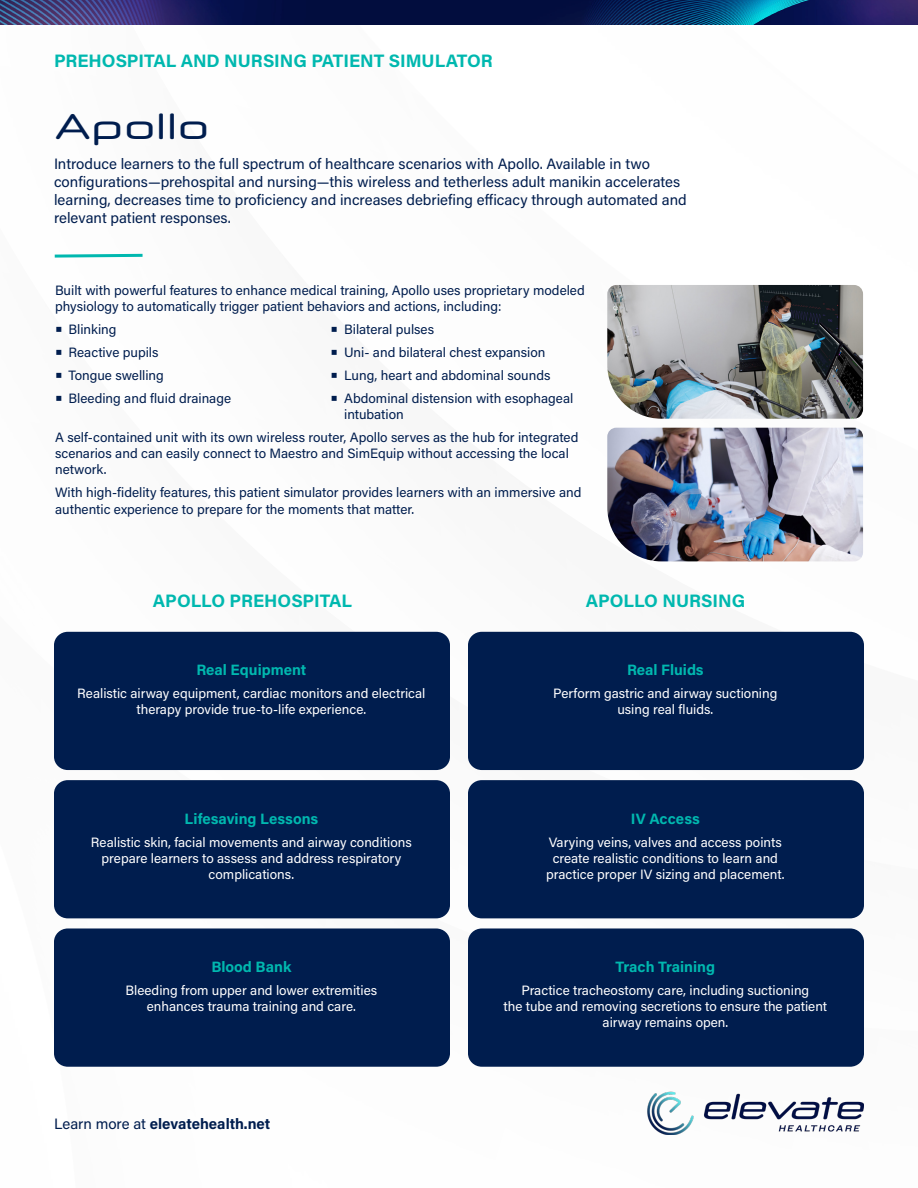
<style>
.page{position:relative;width:918px;height:1188px;background:#fff}
.page>*{position:absolute;margin:0;border:0;box-sizing:border-box;transform-origin:0 0}
.Headline_Navy{font:36px "Neuropol X Rg";color:#001d4e}
.Eyebrow_Capri{font:700 18px "Acumin Pro";color:#00b8af}
.Lead_in_10{font:15px/18px "Acumin Pro";color:#001d4e}
.Body_headline{font:700 15px "Acumin Pro";color:#00b8af}
.CTA{font:700 15px "Acumin Pro";color:#001d4e}
.Body_copy{font:13.5px/16.2px "Acumin Pro";color:#001d4e}
.Lead_in_10-2{font:13.5px/16.2px "Acumin Pro";color:#fff;text-align:center}
.Blue_Box_Body_9{font:13.5px/16.2px "Acumin Pro";color:#fff;text-align:center}
.s1{font-weight:900;font-size:18px}
.s2{font-weight:400}
</style>
<div class="page">
<img style="left:607px;top:285px;width:256px;height:134px">
<img style="left:607px;top:428px;width:256px;height:133px">
<img style="left:0;top:0;width:918px;height:24px">
<div style="left:54px;top:632px;width:396px;height:138px;background:#001d4e;border-radius:14px"></div>
<div style="left:468px;top:632px;width:396px;height:138px;background:#001d4e;border-radius:14px"></div>
<div style="left:54px;top:780px;width:396px;height:138px;background:#001d4e;border-radius:14px"></div>
<div style="left:468px;top:780px;width:396px;height:138px;background:#001d4e;border-radius:14px"></div>
<div style="left:54px;top:928px;width:396px;height:139px;background:#001d4e;border-radius:14px"></div>
<div style="left:468px;top:928px;width:396px;height:139px;background:#001d4e;border-radius:14px"></div>
<img style="left:647px;top:1091px;width:217px;height:44px">
<svg style="left:54px;top:253px;width:89px;height:5px"></svg>
<p class="Eyebrow_Capri" style="left:54px;top:48px;width:440px">PREHOSPITAL AND NURSING PATIENT SIMULATOR</p>
<p class="Headline_Navy" style="left:54px;top:97px;width:157px">Apollo</p>
<p class="Lead_in_10" style="left:54px;top:154px;width:634px">Introduce learners to the full spectrum of healthcare scenarios with Apollo. Available in two configurations—prehospital and nursing—this wireless and tetherless adult manikin accelerates learning, decreases time to proficiency and increases debriefing efficacy through automated and relevant patient responses.</p>
<p class="Body_copy" style="left:55px;top:282px;width:531px">Built with powerful features to enhance medical training, Apollo uses proprietary modeled physiology to automatically trigger patient behaviors and actions, including:</p>
<p class="Body_copy" style="left:55px;top:321px;width:63px"><span class="s1">•</span> Blinking</p>
<p class="Body_copy" style="left:55px;top:344px;width:105px"><span class="s1">•</span> Reactive pupils</p>
<p class="Body_copy" style="left:55px;top:367px;width:110px"><span class="s1">•</span> Tongue swelling</p>
<p class="Body_copy" style="left:55px;top:390px;width:178px"><span class="s1">•</span> Bleeding and fluid drainage</p>
<p class="Body_copy" style="left:331px;top:321px;width:105px"><span class="s1">•</span> Bilateral pulses</p>
<p class="Body_copy" style="left:331px;top:344px;width:216px"><span class="s1">•</span> Uni- and bilateral chest expansion</p>
<p class="Body_copy" style="left:331px;top:367px;width:221px"><span class="s1">•</span> Lung, heart and abdominal sounds</p>
<p class="Body_copy" style="left:344px;top:390px;width:231px;text-indent:-14px"><span class="s1">•</span> Abdominal distension with esophageal intubation</p>
<p class="Body_copy" style="left:55px;top:429px;width:525px">A self-contained unit with its own wireless router, Apollo serves as the hub for integrated scenarios and can easily connect to Maestro and SimEquip without accessing the local network.</p>
<p class="Body_copy" style="left:55px;top:484px;width:528px">With high-fidelity features, this patient simulator provides learners with an immersive and authentic experience to prepare for the moments that matter.</p>
<p class="Eyebrow_Capri" style="left:153px;top:588px;width:201px">APOLLO PREHOSPITAL</p>
<p class="Eyebrow_Capri" style="left:586px;top:588px;width:161px">APOLLO NURSING</p>
<p class="Body_headline" style="left:196px;top:659px;width:111px">Real Equipment</p>
<p class="Blue_Box_Body_9" style="left:77px;top:685px;width:350px">Realistic airway equipment, cardiac monitors and electrical therapy provide true-to-life experience.</p>
<p class="Body_headline" style="left:185px;top:808px;width:135px">Lifesaving Lessons</p>
<p class="Lead_in_10-2" style="left:91px;top:833px;width:322px">Realistic skin, facial movements and airway conditions prepare learners to assess and address respiratory complications.</p>
<p class="Body_headline" style="left:211px;top:956px;width:82px">Blood Bank</p>
<p class="Lead_in_10-2" style="left:125px;top:981px;width:253px">Bleeding from upper and lower extremities enhances trauma training and care.</p>
<p class="CTA" style="left:54px;top:1114px;width:218px"><span class="s2">Learn more at</span> elevatehealth.net</p>
<p class="Body_headline" style="left:627px;top:659px;width:78px">Real Fluids</p>
<p class="Lead_in_10-2" style="left:553px;top:685px;width:226px">Perform gastric and airway suctioning using real fluids.</p>
<p class="Body_headline" style="left:631px;top:808px;width:70px">IV Access</p>
<p class="Lead_in_10-2" style="left:546px;top:833px;width:240px">Varying veins, valves and access points create realistic conditions to learn and practice proper IV sizing and placement.</p>
<p class="Body_headline" style="left:616px;top:956px;width:101px">Trach Training</p>
<p class="Lead_in_10-2" style="left:504px;top:981px;width:325px">Practice tracheostomy care, including suctioning<br>the tube and removing secretions to ensure the patient airway remains open.</p>
</div>
